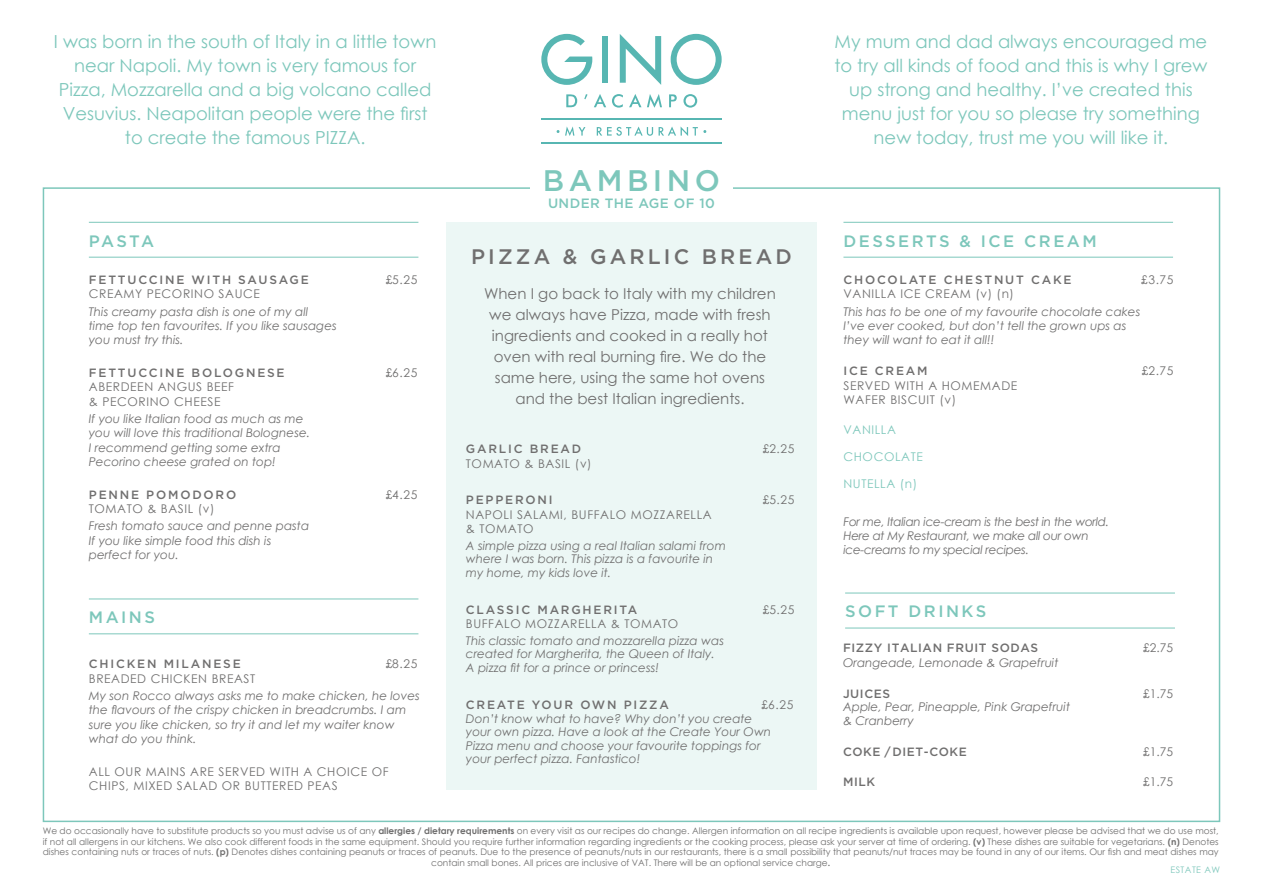
<style>
.page{position:relative;width:1263px;height:893px;background:#fff}
.page>*{position:absolute;margin:0;border:0;box-sizing:border-box;transform-origin:0 0}
.t1{font:500 29.7px "Gotham HTF";letter-spacing:.15em;color:#7dc7bb}
.t2{font:500 21px "Gotham HTF";letter-spacing:.15em;color:#706f6f}
.t3{font:18px/24px "Century Gothic";color:#7dc7bb;text-align:center}
.t4{font:500 16.5px "Gotham HTF";letter-spacing:.15em;color:#7dc7bb}
.t5{font:15px/21px "Century Gothic";color:#706f6f;text-align:center}
.t6{font:500 13.5px "Gotham HTF";letter-spacing:.03em;color:#7dc7bb}
.t7{font:italic 12px/14.4px "Century Gothic";color:#706f6f}
.t8{font:12px/14.4px "Century Gothic";letter-spacing:.05em;color:#706f6f}
.t9{font:500 12px "Gotham HTF";letter-spacing:.15em;color:#706f6f}
.t10{font:italic 12px/14.4px "Century Gothic";letter-spacing:-.025em;color:#706f6f}
.t11{font:500 12px "Gotham HTF";letter-spacing:.05em;color:#706f6f}
.t12{font:12px "Century Gothic";letter-spacing:.05em;color:#7dc7bb}
.t13{font:9px/10.5px "Century Gothic";color:#706f6f;text-align:center}
.t14{font:9px "Century Gothic";letter-spacing:.05em;color:#7dc7bb}
.s1{font-weight:700}
</style>
<div class="page">
<hr style="left:541px;top:118px;width:181px;height:1px;background:#57b6b2">
<hr style="left:541px;top:143px;width:181px;height:1px;background:#57b6b2">
<svg style="left:566px;top:94px;width:131px;height:14px"></svg>
<svg style="left:541px;top:34px;width:51px;height:51px"></svg>
<div style="left:602px;top:36px;width:6px;height:47px;background:#57b6b2"></div>
<svg style="left:671px;top:34px;width:51px;height:51px"></svg>
<svg style="left:620px;top:34px;width:41px;height:51px"></svg>
<svg style="left:557px;top:126px;width:149px;height:10px"></svg>
<hr style="left:89px;top:222px;width:329px;height:1px;background:#7dc7bb">
<hr style="left:89px;top:257px;width:329px;height:1px;background:#7dc7bb">
<hr style="left:843px;top:222px;width:330px;height:1px;background:#7dc7bb">
<hr style="left:843px;top:257px;width:330px;height:1px;background:#7dc7bb">
<hr style="left:89px;top:599px;width:329px;height:1px;background:#7dc7bb">
<hr style="left:89px;top:634px;width:329px;height:1px;background:#7dc7bb">
<hr style="left:845px;top:593px;width:330px;height:1px;background:#7dc7bb">
<hr style="left:845px;top:628px;width:330px;height:1px;background:#7dc7bb">
<div style="left:446px;top:222px;width:371px;height:568px;background:#ecf7f5"></div>
<h3 class="t3" style="left:54px;top:29px;width:384px">I was born in the south of Italy in a little town near Napoli. My town is very famous for Pizza, Mozzarella and a big volcano called Vesuvius. Neapolitan people were the first to create the famous PIZZA.</h3>
<h3 class="t3" style="left:834px;top:29px;width:375px">My mum and dad always encouraged me to try all kinds of food and this is why I grew up strong and healthy. I’ve created this menu just for you so please try something new today, trust me you will like it.</h3>
<h1 class="t1" style="left:543px;top:163px;width:178px">BAMBINO</h1>
<p class="t6" style="left:548px;top:196px;width:168px">UNDER THE AGE OF 10</p>
<h3 class="t4" style="left:89px;top:231px;width:67px">PASTA</h3>
<h3 class="t4" style="left:843px;top:231px;width:255px">DESSERTS &amp; ICE CREAM</h3>
<p class="t9" style="left:89px;top:273px;width:221px">FETTUCCINE WITH SAUSAGE</p>
<p class="t8" style="left:386px;top:272px;width:33px">£5.25</p>
<p class="t8" style="left:89px;top:287px;width:173px">CREAMY PECORINO SAUCE</p>
<p class="t7" style="left:89px;top:304px;width:249px">This creamy pasta dish is one of my all<br>time top ten favourites. If you like sausages you must try this.</p>
<p class="t9" style="left:89px;top:366px;width:197px">FETTUCCINE BOLOGNESE</p>
<p class="t8" style="left:386px;top:365px;width:33px">£6.25</p>
<p class="t8" style="left:89px;top:380px;width:147px">ABERDEEN ANGUS BEEF &amp; PECORINO CHEESE</p>
<p class="t7" style="left:89px;top:411px;width:223px">If you like Italian food as much as me you will love this traditional Bolognese.<br>I recommend getting some extra Pecorino cheese grated on top!</p>
<p class="t9" style="left:89px;top:488px;width:149px">PENNE POMODORO</p>
<p class="t8" style="left:386px;top:487px;width:33px">£4.25</p>
<p class="t8" style="left:89px;top:501px;width:127px">TOMATO &amp; BASIL (v)</p>
<p class="t7" style="left:89px;top:519px;width:222px">Fresh tomato sauce and penne pasta<br>If you like simple food this dish is perfect for you.</p>
<h3 class="t4" style="left:89px;top:608px;width:68px">MAINS</h3>
<p class="t9" style="left:89px;top:657px;width:153px">CHICKEN MILANESE</p>
<p class="t8" style="left:386px;top:656px;width:33px">£8.25</p>
<p class="t8" style="left:89px;top:671px;width:168px">BREADED CHICKEN BREAST</p>
<p class="t7" style="left:89px;top:688px;width:332px">My son Rocco always asks me to make chicken, he loves the flavours of the crispy chicken in breadcrumbs. I am sure you like chicken, so try it and let my waiter know what do you think.</p>
<p class="t8" style="left:89px;top:764px;width:301px">ALL OUR MAINS ARE SERVED WITH A CHOICE OF<br>CHIPS, MIXED SALAD OR BUTTERED PEAS</p>
<h2 class="t2" style="left:471px;top:245px;width:322px">PIZZA &amp; GARLIC BREAD</h2>
<p class="t5" style="left:484px;top:283px;width:293px">When I go back to Italy with my children we always have Pizza, made with fresh ingredients and cooked in a really hot oven with real burning fire. We do the same here, using the same hot ovens and the best Italian ingredients.</p>
<p class="t9" style="left:466px;top:442px;width:117px">GARLIC BREAD</p>
<p class="t8" style="left:763px;top:441px;width:33px">£2.25</p>
<p class="t8" style="left:466px;top:456px;width:127px">TOMATO &amp; BASIL (v)</p>
<p class="t9" style="left:466px;top:493px;width:88px">PEPPERONI</p>
<p class="t8" style="left:763px;top:493px;width:33px">£5.25</p>
<p class="t8" style="left:466px;top:507px;width:247px">NAPOLI SALAMI, BUFFALO MOZZARELLA &amp; TOMATO</p>
<p class="t7" style="left:466px;top:538px;width:261px;line-height:13.5px">A simple pizza using a real Italian salami from where I was born. This pizza is a favourite in my home, my kids love it.</p>
<p class="t9" style="left:466px;top:603px;width:173px">CLASSIC MARGHERITA</p>
<p class="t8" style="left:763px;top:602px;width:33px">£5.25</p>
<p class="t8" style="left:466px;top:616px;width:214px">BUFFALO MOZZARELLA &amp; TOMATO</p>
<p class="t7" style="left:466px;top:633px;width:260px;line-height:14px">This classic tomato and mozzarella pizza was created for Margherita, the Queen of Italy.<br>A pizza fit for a prince or princess!</p>
<p class="t9" style="left:466px;top:698px;width:205px">CREATE YOUR OWN PIZZA</p>
<p class="t8" style="left:762px;top:698px;width:33px">£6.25</p>
<p class="t7" style="left:466px;top:712px;width:307px;line-height:13.5px">Don’t know what to have? Why don’t you create your own pizza. Have a look at the Create Your Own Pizza menu and choose your favourite toppings for your perfect pizza. Fantastico!</p>
<p class="t9" style="left:843px;top:273px;width:230px">CHOCOLATE CHESTNUT CAKE</p>
<p class="t8" style="left:1141px;top:272px;width:34px">£3.75</p>
<p class="t8" style="left:843px;top:287px;width:172px">VANILLA ICE CREAM (v) (n)</p>
<p class="t7" style="left:843px;top:304px;width:298px">This has to be one of my favourite chocolate cakes<br>I’ve ever cooked, but don’t tell the grown ups as they will want to eat it all!!</p>
<p class="t9" style="left:843px;top:364px;width:86px">ICE CREAM</p>
<p class="t8" style="left:1142px;top:364px;width:33px">£2.75</p>
<p class="t8" style="left:843px;top:378px;width:175px">SERVED WITH A HOMEMADE<br>WAFER BISCUIT (v)</p>
<p class="t12" style="left:843px;top:422px;width:54px">VANILLA</p>
<p class="t12" style="left:843px;top:449px;width:81px">CHOCOLATE</p>
<p class="t12" style="left:843px;top:476px;width:75px">NUTELLA (n)</p>
<p class="t10" style="left:843px;top:514px;width:267px">For me, Italian ice-cream is the best in the world.<br>Here at My Restaurant, we make all our own ice-creams to my special recipes.</p>
<h3 class="t4" style="left:845px;top:602px;width:143px">SOFT DRINKS</h3>
<p class="t11" style="left:843px;top:641px;width:197px">FIZZY ITALIAN FRUIT SODAS</p>
<p class="t8" style="left:1143px;top:641px;width:31px">£2.75</p>
<p class="t7" style="left:843px;top:655px;width:217px">Orangeade, Lemonade &amp; Grapefruit</p>
<p class="t9" style="left:843px;top:686px;width:49px">JUICES</p>
<p class="t8" style="left:1143px;top:686px;width:31px">£1.75</p>
<p class="t7" style="left:843px;top:700px;width:229px;line-height:13.5px">Apple, Pear, Pineapple, Pink Grapefruit &amp; Cranberry</p>
<p class="t11" style="left:843px;top:744px;width:125px">COKE /DIET-COKE</p>
<p class="t8" style="left:1143px;top:744px;width:31px">£1.75</p>
<p class="t9" style="left:843px;top:775px;width:34px">MILK</p>
<p class="t8" style="left:1143px;top:775px;width:31px">£1.75</p>
<p class="t13" style="left:43px;top:826px;width:1177px">We do occasionally have to substitute products so you must advise us of any <span class="s1">allergies / dietary requirements</span> on every visit as our recipes do change. Allergen information on all recipe ingredients is available upon request, however please be advised that we do use most, if not all allergens in our kitchens. We also cook different foods in the same equipment. Should you require further information regarding ingredients or the cooking process, please ask your server at time of ordering. <span class="s1">(v)</span> These dishes are suitable for vegetarians. <span class="s1">(n)</span> Denotes dishes containing nuts or traces of nuts. <span class="s1">(p)</span> Denotes dishes containing peanuts or traces of peanuts. Due to the presence of peanuts/nuts in our restaurants, there is a small possibility that peanuts/nut traces may be found in any of our items. Our fish and meat dishes may contain small bones. All prices are inclusive of VAT. There will be an optional service charge<span class="s1">.</span></p>
<p class="t14" style="left:1170px;top:864px;width:51px">ESTATE AW</p>
</div>
